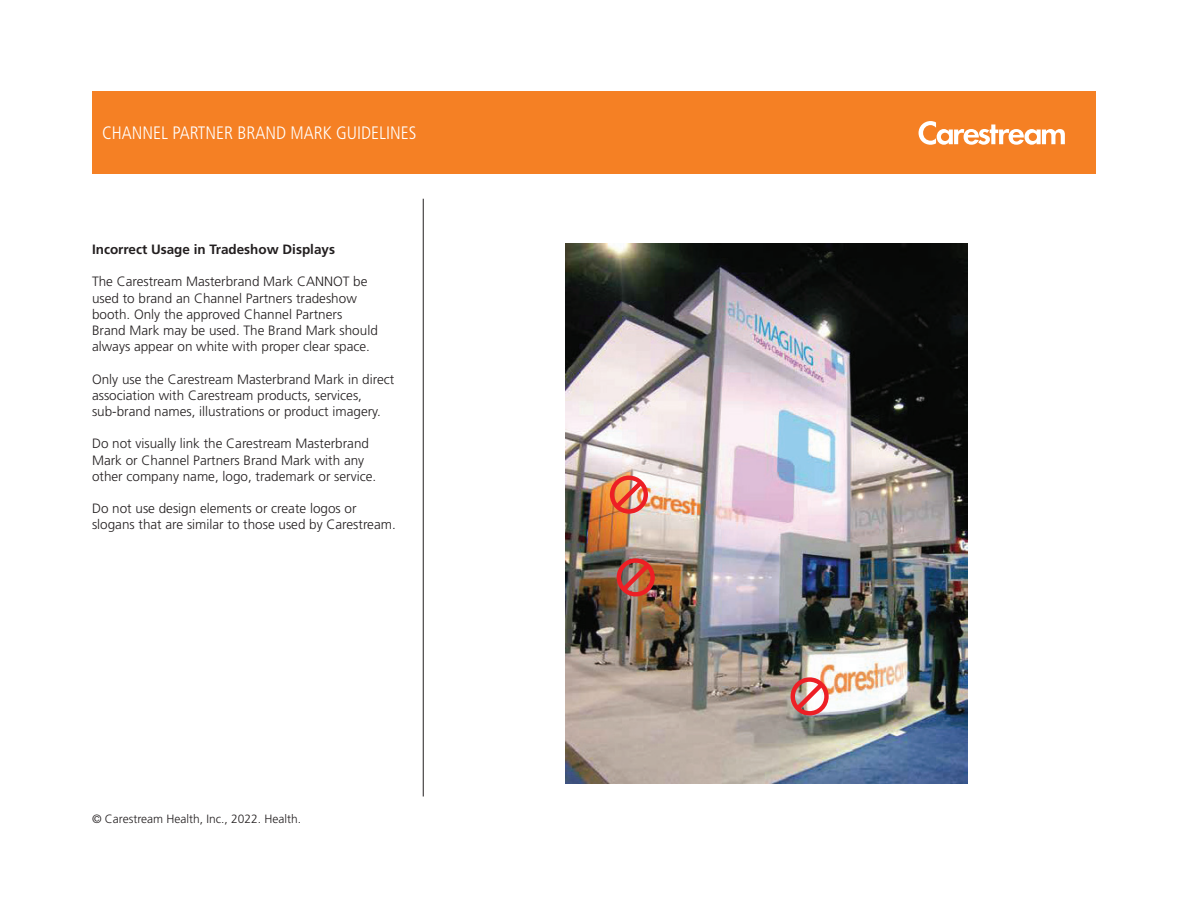
<style>
.page{position:relative;width:1188px;height:918px;background:#fff}
.page>*{position:absolute;margin:0;border:0;box-sizing:border-box;transform-origin:0 0}
.t1{font:300 condensed 18px "Frutiger LT Std";color:#fff}
.t2{font:300 13.5px/16.2px "Frutiger LT Std";color:#231f20}
.t3{font:700 13.5px "Frutiger LT Std";color:#231f20}
.t4{font:300 12px "Frutiger LT Std";color:#231f20}
</style>
<div class="page">
<div style="left:92px;top:92px;width:1004px;height:82px;background:#f58024"></div>
<svg style="left:919px;top:121px;width:146px;height:24px"></svg>
<hr style="left:423px;top:199px;width:1px;height:597px;background:#231f20">
<img style="left:565px;top:244px;width:403px;height:539px">
<svg style="left:610px;top:476px;width:38px;height:38px"></svg>
<svg style="left:617px;top:558px;width:38px;height:38px"></svg>
<svg style="left:791px;top:677px;width:38px;height:39px"></svg>
<h1 class="t1" style="left:102px;top:123px;width:316px">CHANNEL PARTNER BRAND MARK GUIDELINES</h1>
<p class="t3" style="left:92px;top:241px;width:245px">Incorrect Usage in Tradeshow Displays</p>
<p class="t2" style="left:92px;top:274px;width:287px">The Carestream Masterbrand Mark CANNOT be used to brand an Channel Partners tradeshow booth. Only the approved Channel Partners Brand Mark may be used. The Brand Mark should always appear on white with proper clear space.</p>
<p class="t2" style="left:92px;top:371px;width:304px">Only use the Carestream Masterbrand Mark in direct association with Carestream products, services, sub-brand names, illustrations or product imagery.</p>
<p class="t2" style="left:92px;top:436px;width:286px">Do not visually link the Carestream Masterbrand<br>Mark or Channel Partners Brand Mark with any other company name, logo, trademark or service.</p>
<p class="t2" style="left:92px;top:501px;width:305px">Do not use design elements or create logos or slogans that are similar to those used by Carestream.</p>
<p class="t4" style="left:92px;top:812px;width:211px">© Carestream Health, Inc., 2022. Health.</p>
</div>
